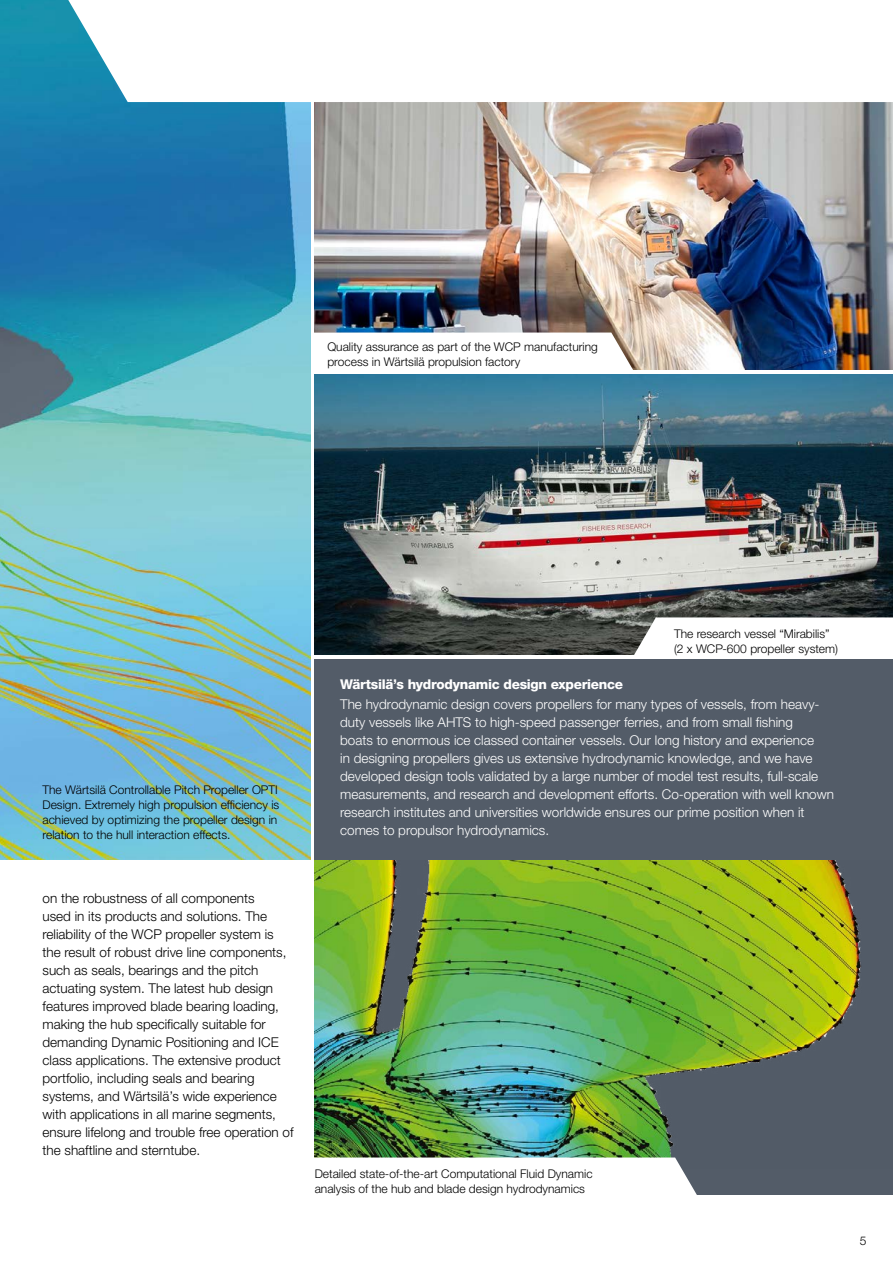
<style>
.page{position:relative;width:893px;height:1263px;background:#fff}
.page>*{position:absolute;margin:0;border:0;box-sizing:border-box;transform-origin:0 0}
.Basic_Sans{font:300 13.5px/18px "Helvetica Neue LTW1 G";color:#fff}
.Basic_Sans_space{font:300 13.5px/18px "Helvetica Neue LTW1 G";color:#000}
.t1{font:800 13.5px "Helvetica Neue LTW1 G";letter-spacing:-.02em;color:#fff}
.t2{font:300 12px/15px "Helvetica Neue LTW1 G";color:#000}
</style>
<div class="page">
<img style="left:315px;top:102px;width:578px;height:268px">
<svg style="left:310px;top:333px;width:324px;height:38px"></svg>
<div style="left:315px;top:659px;width:578px;height:536px;background:#535c68"></div>
<img style="left:315px;top:860px;width:546px;height:297px">
<img style="left:0;top:0;width:310px;height:859px">
<img style="left:315px;top:374px;width:578px;height:281px">
<div style="left:314px;top:1157px;width:383px;height:38px;background:#fff"></div>
<svg style="left:634px;top:617px;width:259px;height:38px"></svg>
<svg style="left:68px;top:0;width:242px;height:102px"></svg>
<p class="t2" style="left:327px;top:339px;width:272px">Quality assurance as part of the WCP manufacturing process in Wärtsilä propulsion factory</p>
<p class="t2" style="left:43px;top:783px;width:238px">The Wärtsilä Controllable Pitch Propeller OPTI Design. Extremely high propulsion efficiency is achieved by optimizing the propeller design in relation to the hull interaction effects.</p>
<p class="t2" style="left:674px;top:626px;width:166px">The research vessel “Mirabilis” (2 x WCP-600 propeller system)</p>
<p class="t1" style="left:340px;top:676px;width:284px">Wärtsilä’s hydrodynamic design experience</p>
<p class="Basic_Sans" style="left:340px;top:695px;width:495px">The hydrodynamic design covers propellers for many types of vessels, from heavy&shy;duty vessels like AHTS to high-speed passenger ferries, and from small fishing<br>boats to enormous ice classed container vessels. Our long history and experience<br>in designing propellers gives us extensive hydrodynamic knowledge, and we have developed design tools validated by a large number of model test results, full-scale measurements, and research and development efforts. Co-operation with well known research institutes and universities worldwide ensures our prime position when it comes to propulsor hydrodynamics.</p>
<p class="Basic_Sans_space" style="left:43px;top:889px;width:253px">on the robustness of all components<br>used in its products and solutions. The reliability of the WCP propeller system is the result of robust drive line components, such as seals, bearings and the pitch actuating system. The latest hub design features improved blade bearing loading, making the hub specifically suitable for demanding Dynamic Positioning and ICE class applications. The extensive product portfolio, including seals and bearing systems, and Wärtsilä’s wide experience with applications in all marine segments, ensure lifelong and trouble free operation of the shaftline and sterntube.</p>
<p class="t2" style="left:315px;top:1166px;width:279px">Detailed state-of-the-art Computational Fluid Dynamic analysis of the hub and blade design hydrodynamics</p>
<p class="t2" style="left:860px;top:1233px;width:8px">5</p>
</div>
